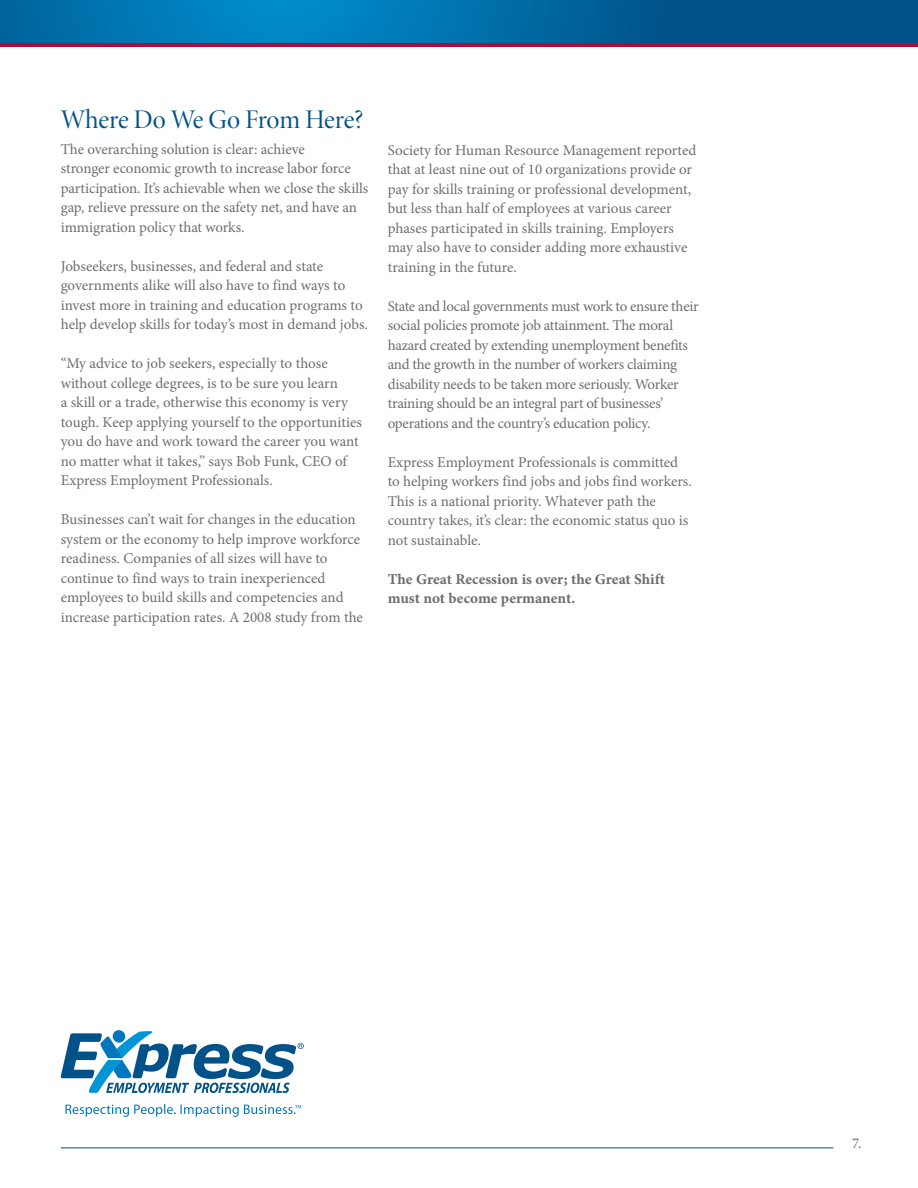
<style>
.page{position:relative;width:918px;height:1188px;background:#fff}
.page>*{position:absolute;margin:0;border:0;box-sizing:border-box;transform-origin:0 0}
.t1{font:27px "Minion Pro Disp";letter-spacing:-.015em;color:#005288}
.t2{font:15px/19.5px "Minion Pro";letter-spacing:-.005em;color:#6d6e71}
.t3{font:15px/19.5px "Minion Pro Bold Capt";color:#6d6e71}
</style>
<div class="page">
<hr style="left:61px;top:1148px;width:772px;height:1px;background:#005288">
<svg style="left:0;top:42px;width:918px;height:4px;background:#862052"></svg>
<svg style="left:0;top:0;width:918px;height:42px;background:#006aa4"></svg>
<svg style="left:61px;top:1031px;width:243px;height:62px"></svg>
<svg style="left:65px;top:1104px;width:236px;height:13px"></svg>
<h1 class="t1" style="left:61px;top:103px;width:304px">Where Do We Go From Here?</h1>
<p class="t2" style="left:61px;top:139px;width:309px">The overarching solution is clear: achieve<br>stronger economic growth to increase labor force participation. It’s achievable when we close the skills gap, relieve pressure on the safety net, and have an immigration policy that works.</p>
<p class="t2" style="left:61px;top:256px;width:309px">Jobseekers, businesses, and federal and state governments alike will also have to find ways to invest more in training and education programs to help develop skills for today’s most in demand jobs.</p>
<p class="t2" style="left:61px;top:354px;width:303px">“My advice to job seekers, especially to those without college degrees, is to be sure you learn<br>a skill or a trade, otherwise this economy is very tough. Keep applying yourself to the opportunities you do have and work toward the career you want no matter what it takes,” says Bob Funk, CEO of Express Employment Professionals.</p>
<p class="t2" style="left:61px;top:510px;width:304px">Businesses can’t wait for changes in the education system or the economy to help improve workforce readiness. Companies of all sizes will have to continue to find ways to train inexperienced employees to build skills and competencies and increase participation rates. A 2008 study from the</p>
<p class="t2" style="left:388px;top:140px;width:310px">Society for Human Resource Management reported that at least nine out of 10 organizations provide or pay for skills training or professional development, but less than half of employees at various career phases participated in skills training. Employers may also have to consider adding more exhaustive training in the future.</p>
<p class="t2" style="left:388px;top:296px;width:313px">State and local governments must work to ensure their social policies promote job attainment. The moral hazard created by extending unemployment benefits and the growth in the number of workers claiming disability needs to be taken more seriously. Worker training should be an integral part of businesses’ operations and the country’s education policy.</p>
<p class="t2" style="left:388px;top:452px;width:306px">Express Employment Professionals is committed to helping workers find jobs and jobs find workers.<br>This is a national priority. Whatever path the country takes, it’s clear: the economic status quo is not sustainable.</p>
<p class="t3" style="left:388px;top:569px;width:279px">The Great Recession is over; the Great Shift must not become permanent.</p>
<p class="t2" style="left:852px;top:1134px;width:11px">7.</p>
</div>
